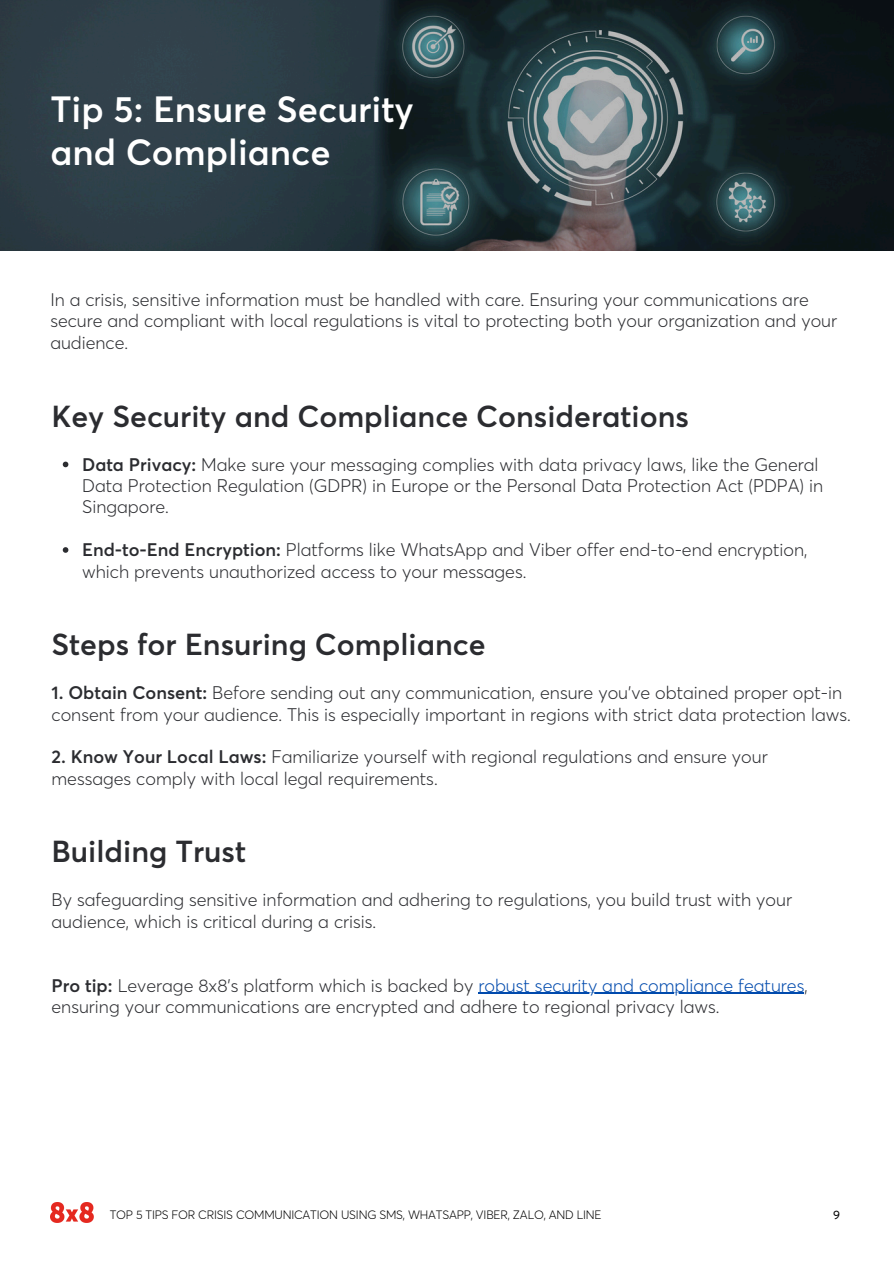
<style>
.page{position:relative;width:894px;height:1264px;background:#fff}
.page>*{position:absolute;margin:0;border:0;box-sizing:border-box;transform-origin:0 0}
.t1{font:600 36px/42.8px "Averta";color:#fff}
.t2{font:600 30px "Averta";color:#2b2c30}
.t3{font:300 18px/21.3px "Averta";color:#2b2c30}
.t4{font:300 12px "Averta";letter-spacing:-.015em;color:#000}
.t5{font:12px "Averta";color:#000}
.s1{font-weight:600}
.s2{color:#004aad}
</style>
<div class="page">
<img style="left:50px;top:1202px;width:43px;height:20px">
<img style="left:0;top:0;width:893px;height:250px">
<svg style="left:63px;top:461px;width:5px;height:6px"></svg>
<svg style="left:63px;top:547px;width:5px;height:6px"></svg>
<hr style="left:478px;top:992px;width:326px;height:2px;background:#004aad">
<h2 class="t1" style="left:50px;top:88px;width:365px">Tip 5: Ensure Security and Compliance</h2>
<p class="t3" style="left:50px;top:289px;width:788px">In a crisis, sensitive information must be handled with care. Ensuring your communications are secure and compliant with local regulations is vital to protecting both your organization and your audience.</p>
<p class="t2" style="left:51px;top:397px;width:638px">Key Security and Compliance Considerations</p>
<h2 class="t3" style="left:82px;top:453px;width:742px"><span class="s1">Data Privacy:</span> Make sure your messaging complies with data privacy laws, like the General<br>Data Protection Regulation (GDPR) in Europe or the Personal Data Protection Act (PDPA) in<br>Singapore.</h2>
<h3 class="t3" style="left:82px;top:539px;width:726px"><span class="s1">End-to-End Encryption:</span> Platforms like WhatsApp and Viber offer end-to-end encryption, which prevents unauthorized access to your messages.</h3>
<h2 class="t2" style="left:51px;top:626px;width:435px">Steps for Ensuring Compliance</h2>
<h3 class="t3" style="left:51px;top:682px;width:800px"><span class="s1">1. Obtain Consent:</span> Before sending out any communication, ensure you’ve obtained proper opt-in consent from your audience. This is especially important in regions with strict data protection laws.</h3>
<h3 class="t3" style="left:51px;top:746px;width:717px"><span class="s1">2. Know Your Local Laws:</span> Familiarize yourself with regional regulations and ensure your messages comply with local legal requirements.</h3>
<p class="t2" style="left:51px;top:833px;width:196px">Building Trust</p>
<p class="t3" style="left:51px;top:889px;width:741px">By safeguarding sensitive information and adhering to regulations, you build trust with your audience, which is critical during a crisis.</p>
<p class="t3" style="left:51px;top:974px;width:757px"><span class="s1">Pro tip:</span> Leverage 8x8’s platform which is backed by <span class="s2">robust security and compliance features</span>, ensuring your communications are encrypted and adhere to regional privacy laws.</p>
<p class="t4" style="left:110px;top:1206px;width:493px">TOP 5 TIPS FOR CRISIS COMMUNICATION USING SMS, WHATSAPP, VIBER, ZALO, AND LINE</p>
<p class="t5" style="left:832px;top:1206px;width:8px">9</p>
</div>
